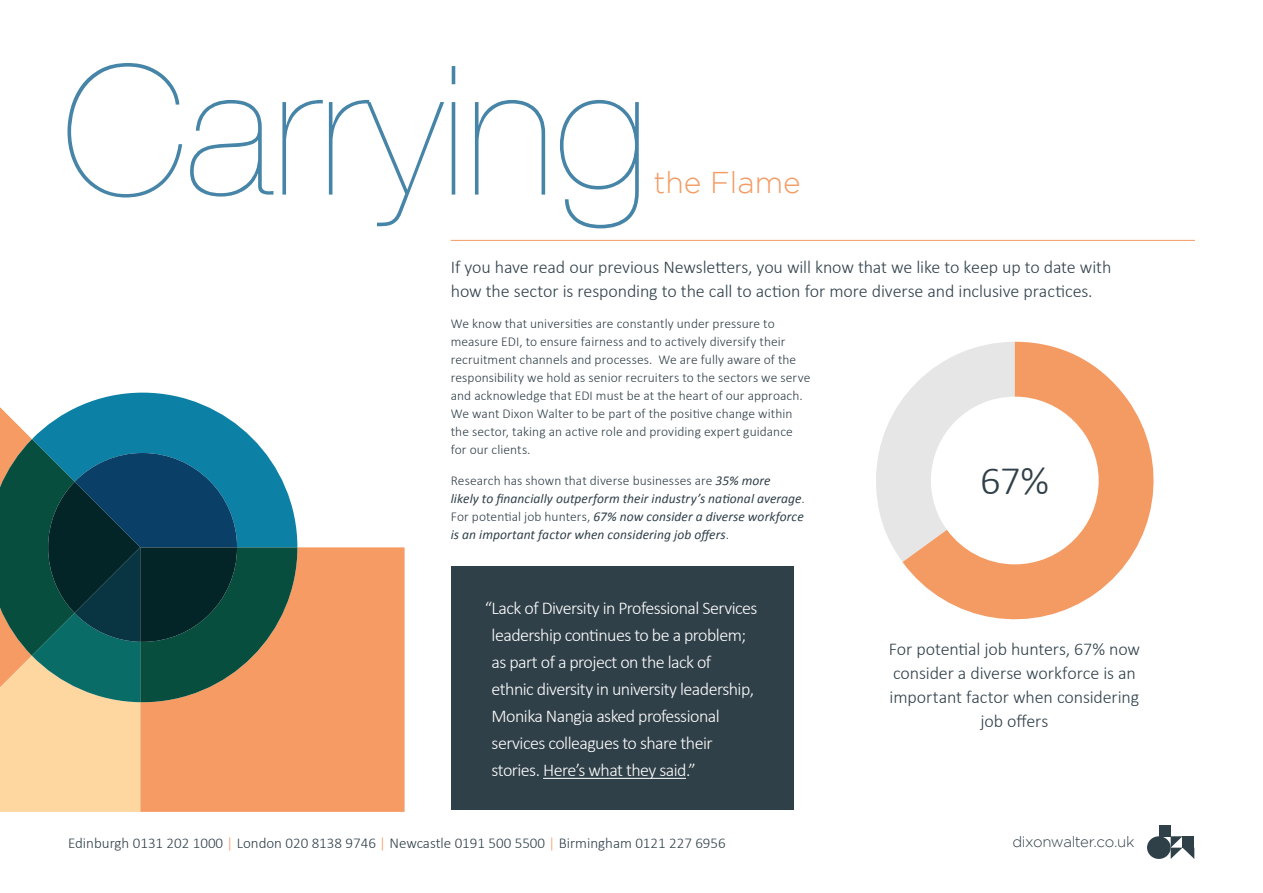
<style>
.page{position:relative;width:1263px;height:893px;background:#fff}
.page>*{position:absolute;margin:0;border:0;box-sizing:border-box;transform-origin:0 0}
.Page_Number{font:200 180px "Helvetica Neue";color:#4685a7}
.Body_Copy{font:300 40.5px "Calibri";color:#304049}
.Body_Copy_Paragraph{font:300 30px "Gotham";color:#f49b64}
.Body_Copy-2{font:300 18px/24px "Calibri";letter-spacing:-.01em;color:#304049}
.Sub_Heading{font:300 18px/27px "Calibri";letter-spacing:-.03em;color:#fff}
.t1{font:300 15px "Calibri";color:#304049}
.t2{font:300 15px "Gotham";letter-spacing:-.03em;color:#304049}
.Body_Copy-3{font:300 13.5px/18px "Calibri";letter-spacing:.005em;color:#304049}
.Body_Copy-4{font:italic 13.5px/18px "Calibri";letter-spacing:.005em;color:#304049}
.s1{font-weight:300;font-style:normal}
.s2{color:#f49b64}
</style>
<div class="page">
<div style="left:297px;top:547px;width:108px;height:265px;background:#f59b63"></div>
<svg style="left:0;top:393px;width:297px;height:419px;background:#6a7e71"></svg>
<hr style="left:451px;top:240px;width:744px;height:1px;background:#f49b64">
<div style="left:451px;top:566px;width:343px;height:244px;background:#304049"></div>
<hr style="left:543px;top:778px;width:143px;height:1px;background:#fff">
<svg style="left:876px;top:400px;width:26px;height:161px"></svg>
<svg style="left:902px;top:342px;width:252px;height:278px"></svg>
<div style="left:1159px;top:825px;width:12px;height:11px;background:#304049"></div>
<div style="left:1147px;top:836px;width:24px;height:23px;background:#304049;border-radius:50%"></div>
<svg style="left:1171px;top:836px;width:23px;height:23px"></svg>
<p class="Page_Number" style="left:63px;top:-9px;width:587px">Carrying</p>
<p class="Body_Copy_Paragraph" style="left:653px;top:166px;width:149px">the Flame</p>
<p class="Body_Copy-2" style="left:451px;top:255px;width:662px">If you have read our previous Newsletters, you will know that we like to keep up to date with how the sector is responding to the call to action for more diverse and inclusive practices.</p>
<p class="Body_Copy-3" style="left:451px;top:314px;width:361px">We know that universities are constantly under pressure to measure EDI, to ensure fairness and to actively diversify their recruitment channels and processes. We are fully aware of the responsibility we hold as senior recruiters to the sectors we serve and acknowledge that EDI must be at the heart of our approach.<br>We want Dixon Walter to be part of the positive change within the sector, taking an active role and providing expert guidance for our clients.</p>
<p class="Body_Copy-4" style="left:451px;top:470px;width:355px"><span class="s1">Research has shown that diverse businesses are</span> 35% more<br>likely to financially outperform their industry’s national average<span class="s1">.<br>For potential job hunters,</span> 67% now consider a diverse workforce is an important factor when considering job offers<span class="s1">.</span></p>
<p class="Body_Copy" style="left:980px;top:456px;width:70px">67%</p>
<p class="Sub_Heading" style="left:492px;top:594px;width:267px;text-indent:-7px">“Lack of Diversity in Professional Services leadership continues to be a problem; as part of a project on the lack of ethnic diversity in university leadership, Monika Nangia asked professional services colleagues to share their stories. Here’s what they said.”</p>
<p class="Body_Copy-2" style="left:889px;top:637px;width:253px;text-align:center">For potential job hunters, 67% now consider a diverse workforce is an important factor when considering job offers</p>
<p class="t1" style="left:68px;top:833px;width:659px">Edinburgh 0131 202 1000 <span class="s2">|</span> London 020 8138 9746 <span class="s2">|</span> Newcastle 0191 500 5500 <span class="s2">|</span> Birmingham 0121 227 6956</p>
<p class="t2" style="left:1012px;top:834px;width:124px">dixonwalter.co.uk</p>
</div>
